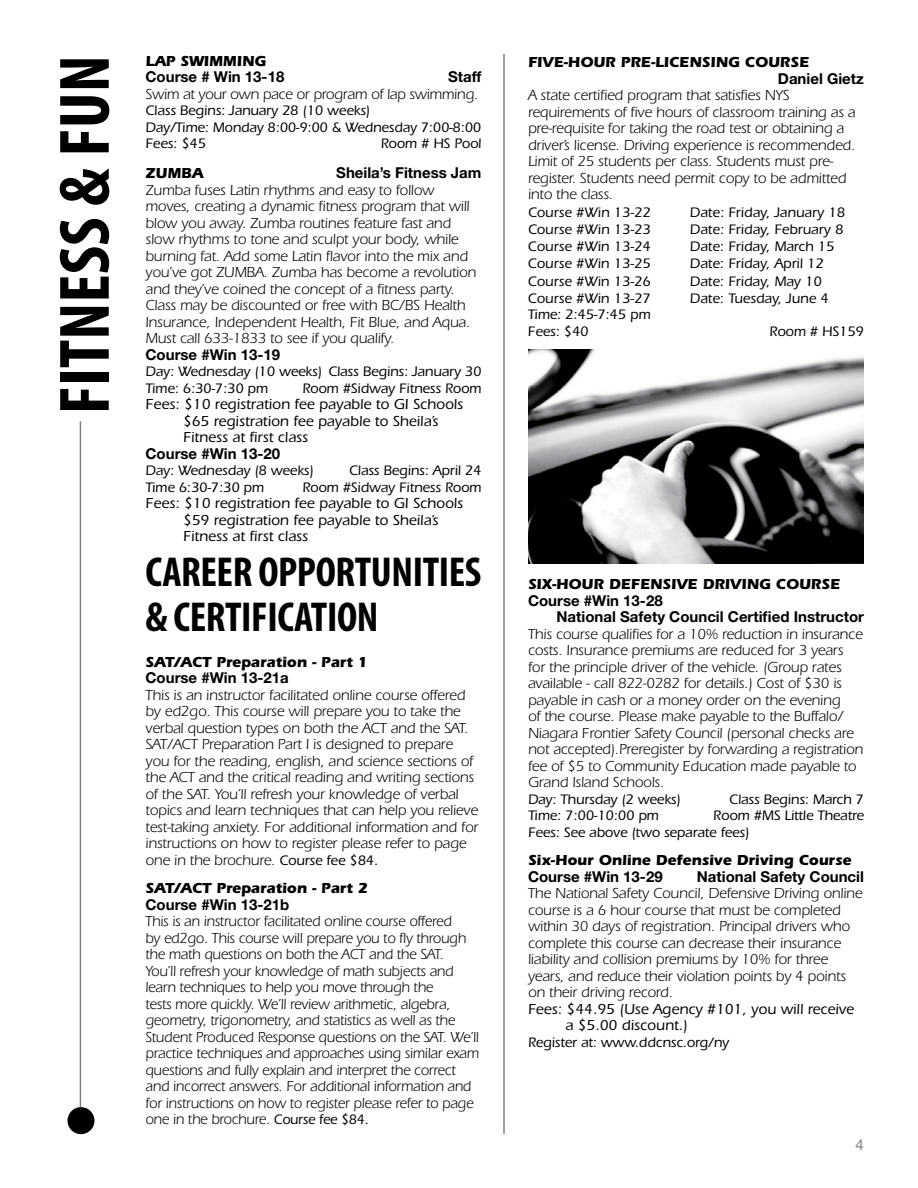
<style>
.page{position:relative;width:918px;height:1188px;background:#fff}
.page>*{position:absolute;margin:0;border:0;box-sizing:border-box;transform-origin:0 0}
.t1{font:700 condensed 72px "Myriad Pro";color:#000}
.t2{font:700 condensed 42px/45px "Myriad Pro";letter-spacing:-.01em;color:#000}
.t3{font:15px/16.5px "Itc Eras";letter-spacing:-.01em;color:#000}
.t4{font:500 15px/16.5px "Itc Eras";color:#000}
.t5{font:700 15px/16.5px "Helvetica Neue";color:#000}
.t6{font:700 15px "Itc Eras";color:#000}
.t7{font:500 15px "Helvetica Neue";color:#939598}
.t8{font:500 14.25px/16.5px "Itc Eras";letter-spacing:-.01em;color:#000}
.s1{font-weight:500;font-size:14.25px}
</style>
<div class="page">
<hr style="left:503px;top:54px;width:2px;height:1080px;background:#000">
<hr style="left:80px;top:421px;width:1px;height:689px;background:#000">
<div style="left:68px;top:1108px;width:26px;height:25px;background:#000;border-radius:50%"></div>
<div style="left:68px;top:1107px;width:26px;height:27px;border:2px solid #000;border-radius:50%"></div>
<img style="left:528px;top:350px;width:336px;height:213px">
<p class="t6" style="left:146px;top:52px;width:122px">LAP SWIMMING</p>
<p class="t5" style="left:146px;top:69px;width:140px">Course # Win 13-18</p>
<p class="t5" style="left:448px;top:69px;width:35px">Staff</p>
<p class="t3" style="left:146px;top:86px;width:334px">Swim at your own pace or program of lap swimming.</p>
<p class="t8" style="left:146px;top:103px;width:337px">Class Begins: January 28 (10 weeks)<br>Day/Time: Monday 8:00-9:00 &amp; Wednesday 7:00-8:00<br>Fees: $45</p>
<h1 class="t1" style="left:45px;top:414px;width:361px;rotate:-90deg">FITNESS &amp; FUN</h1>
<p class="t6" style="left:528px;top:54px;width:283px">FIVE-HOUR PRE-LICENSING COURSE</p>
<p class="t5" style="left:778px;top:70px;width:88px">Daniel Gietz</p>
<p class="t3" style="left:528px;top:87px;width:329px">A state certified program that satisfies NYS requirements of five hours of classroom training as a pre-requisite for taking the road test or obtaining a driver’s license. Driving experience is recommended.<br>Limit of 25 students per class. Students must pre&shy;register. Students need permit copy to be admitted into the class.</p>
<p class="t8" style="left:528px;top:204px;width:124px">Course #Win 13-22</p>
<p class="t8" style="left:690px;top:204px;width:157px">Date: Friday, January 18</p>
<p class="t8" style="left:528px;top:221px;width:124px">Course #Win 13-23</p>
<p class="t8" style="left:690px;top:221px;width:155px">Date: Friday, February 8</p>
<p class="t8" style="left:528px;top:238px;width:124px">Course #Win 13-24</p>
<p class="t8" style="left:690px;top:238px;width:146px">Date: Friday, March 15</p>
<p class="t8" style="left:528px;top:256px;width:124px">Course #Win 13-25</p>
<p class="t8" style="left:690px;top:256px;width:136px">Date: Friday, April 12</p>
<p class="t8" style="left:528px;top:273px;width:124px">Course #Win 13-26</p>
<p class="t8" style="left:690px;top:273px;width:133px">Date: Friday, May 10</p>
<p class="t8" style="left:528px;top:290px;width:124px">Course #Win 13-27</p>
<p class="t8" style="left:690px;top:290px;width:141px">Date: Tuesday, June 4</p>
<p class="t8" style="left:528px;top:307px;width:124px">Time: 2:45-7:45 pm<br>Fees: $40</p>
<p class="t8" style="left:381px;top:136px;width:102px">Room # HS Pool</p>
<p class="t6" style="left:146px;top:165px;width:59px">ZUMBA</p>
<p class="t5" style="left:336px;top:165px;width:147px">Sheila’s Fitness Jam</p>
<p class="t3" style="left:146px;top:182px;width:332px">Zumba fuses Latin rhythms and easy to follow moves, creating a dynamic fitness program that will blow you away. Zumba routines feature fast and slow rhythms to tone and sculpt your body, while burning fat. Add some Latin flavor into the mix and you’ve got ZUMBA. Zumba has become a revolution and they’ve coined the concept of a fitness party.<br>Class may be discounted or free with BC/BS Health Insurance, Independent Health, Fit Blue, and Aqua.<br>Must call 633-1833 to see if you qualify.</p>
<p class="t5" style="left:146px;top:346px;width:136px">Course #Win 13-19</p>
<p class="t8" style="left:146px;top:364px;width:338px">Day: Wednesday (10 weeks) Class Begins: January 30<br>Time: 6:30-7:30 pm</p>
<p class="t8" style="left:770px;top:323px;width:96px">Room # HS159</p>
<p class="t8" style="left:302px;top:380px;width:181px">Room #Sidway Fitness Room</p>
<p class="t4" style="left:183px;top:396px;width:282px;text-indent:-38px">Fees: $10 registration fee payable to GI Schools $65 registration fee payable to Sheila’s<br>Fitness at first class</p>
<p class="t5" style="left:146px;top:445px;width:136px">Course #Win 13-20</p>
<p class="t8" style="left:146px;top:463px;width:170px">Day: Wednesday (8 weeks)</p>
<p class="t8" style="left:349px;top:463px;width:134px">Class Begins: April 24</p>
<p class="t8" style="left:146px;top:479px;width:120px">Time 6:30-7:30 pm</p>
<p class="t8" style="left:302px;top:479px;width:181px">Room #Sidway Fitness Room</p>
<p class="t4" style="left:183px;top:495px;width:282px;text-indent:-38px">Fees: $10 registration fee payable to GI Schools $59 registration fee payable to Sheila’s<br>Fitness at first class</p>
<h2 class="t2" style="left:146px;top:551px;width:337px">CAREER OPPORTUNITIES &amp; CERTIFICATION</h2>
<p class="t6" style="left:146px;top:653px;width:224px">SAT/ACT Preparation - Part 1</p>
<p class="t5" style="left:146px;top:669px;width:145px">Course #Win 13-21a</p>
<p class="t3" style="left:146px;top:687px;width:334px">This is an instructor facilitated online course offered by ed2go. This course will prepare you to take the verbal question types on both the ACT and the SAT.<br>SAT/ACT Preparation Part I is designed to prepare you for the reading, english, and science sections of the ACT and the critical reading and writing sections of the SAT. You’ll refresh your knowledge of verbal topics and learn techniques that can help you relieve test-taking anxiety. For additional information and for instructions on how to register please refer to page one in the brochure. <span class="s1">Course fee $84.</span></p>
<p class="t6" style="left:146px;top:880px;width:224px">SAT/ACT Preparation - Part 2</p>
<p class="t5" style="left:146px;top:896px;width:145px">Course #Win 13-21b</p>
<p class="t3" style="left:146px;top:913px;width:335px">This is an instructor facilitated online course offered<br>by ed2go. This course will prepare you to fly through the math questions on both the ACT and the SAT.<br>You’ll refresh your knowledge of math subjects and learn techniques to help you move through the<br>tests more quickly. We’ll review arithmetic, algebra, geometry, trigonometry, and statistics as well as the Student Produced Response questions on the SAT. We’ll practice techniques and approaches using similar exam questions and fully explain and interpret the correct and incorrect answers. For additional information and for instructions on how to register please refer to page one in the brochure. <span class="s1">Course fee $84.</span></p>
<p class="t6" style="left:528px;top:576px;width:314px">SIX-HOUR DEFENSIVE DRIVING COURSE</p>
<p class="t5" style="left:557px;top:592px;width:309px;text-indent:-29px">Course #Win 13-28<br>National Safety Council Certified Instructor</p>
<p class="t3" style="left:528px;top:626px;width:337px">This course qualifies for a 10% reduction in insurance costs. Insurance premiums are reduced for 3 years for the principle driver of the vehicle. (Group rates available - call 822-0282 for details.) Cost of $30 is payable in cash or a money order on the evening<br>of the course. Please make payable to the Buffalo/ Niagara Frontier Safety Council (personal checks are not accepted).Preregister by forwarding a registration fee of $5 to Community Education made payable to Grand Island Schools.</p>
<p class="t8" style="left:528px;top:791px;width:154px">Day: Thursday (2 weeks)</p>
<p class="t8" style="left:729px;top:791px;width:136px">Class Begins: March 7</p>
<p class="t8" style="left:528px;top:808px;width:132px">Time: 7:00-10:00 pm</p>
<p class="t8" style="left:528px;top:808px;width:338px;text-indent:185px">Room #MS Little Theatre<br>Fees: See above (two separate fees)</p>
<p class="t6" style="left:528px;top:852px;width:325px">Six-Hour Online Defensive Driving Course</p>
<p class="t5" style="left:528px;top:868px;width:136px">Course #Win 13-29</p>
<p class="t5" style="left:697px;top:868px;width:169px">National Safety Council</p>
<p class="t3" style="left:528px;top:885px;width:336px">The National Safety Council, Defensive Driving online course is a 6 hour course that must be completed within 30 days of registration. Principal drivers who complete this course can decrease their insurance liability and collision premiums by 10% for three years, and reduce their violation points by 4 points on their driving record.</p>
<p class="t4" style="left:566px;top:1001px;width:290px;text-indent:-38px">Fees: $44.95 (Use Agency #101, you will receive a $5.00 discount.)</p>
<p class="t8" style="left:528px;top:1034px;width:203px">Register at: www.ddcnsc.org/ny</p>
<p class="t7" style="left:856px;top:1136px;width:10px">4</p>
</div>
